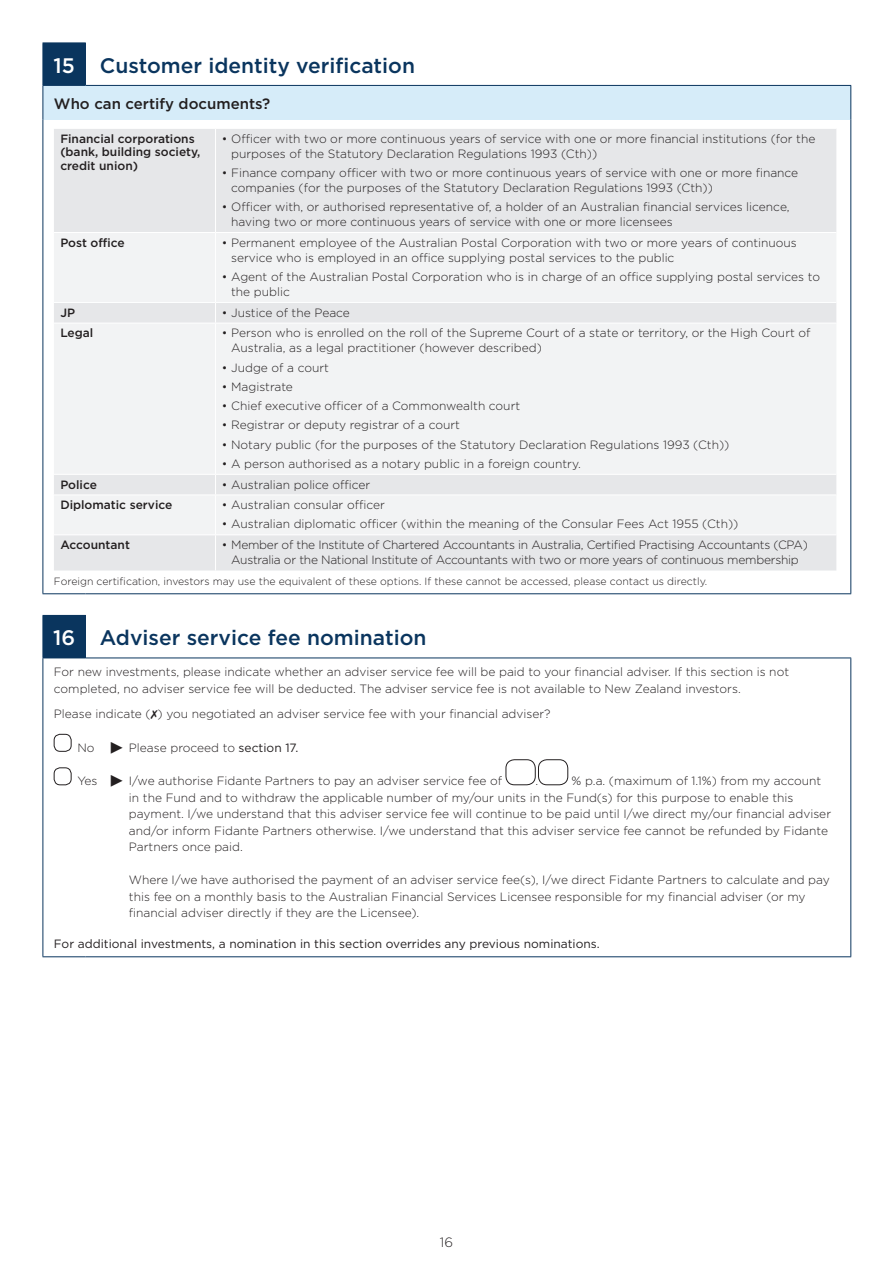
<style>
.page{position:relative;width:893px;height:1263px;background:#fff}
.page>*{position:absolute;margin:0;border:0;box-sizing:border-box;transform-origin:0 0}
.Heading{font:500 21px "Gotham";color:#0a355e}
.Heading-2{font:500 21px "Gotham";color:#fff}
.Sub_Heading{font:500 15px "Gotham";color:#231f20}
.t1{font:300 13.5px "Gotham";color:#231f20}
.Body_TABLES{font:300 12px/15px "Gotham";color:#231f20}
.Body{font:300 12px/16.5px "Gotham";color:#231f20}
.Body_TABLES-2{font:300 12px/15px "Gotham";letter-spacing:-.02em;color:#231f20;text-align:center}
.Sub_Heading_2{font:500 12px/13.5px "Gotham";color:#231f20}
.Body-2{font:12px "Gotham";color:#231f20}
.Body_-_small{font:300 10.5px "Gotham";color:#231f20}
.s1{font-weight:400}
</style>
<div class="page">
<div style="left:43px;top:43px;width:42px;height:42px;background:#0a355e"></div>
<div style="left:43px;top:85px;width:808px;height:34px;background:#d6ecf9"></div>
<hr style="left:43px;top:85px;width:42px;height:1px;background:#0a355e">
<hr style="left:85px;top:43px;width:1px;height:42px;background:#0a355e">
<hr style="left:85px;top:85px;width:766px;height:1px;background:#0a355e">
<hr style="left:43px;top:86px;width:1px;height:33px;background:#0a355e">
<hr style="left:850px;top:86px;width:1px;height:33px;background:#0a355e">
<hr style="left:43px;top:119px;width:1px;height:474px;background:#0a355e">
<hr style="left:43px;top:593px;width:42px;height:1px;background:#0a355e">
<hr style="left:85px;top:593px;width:766px;height:1px;background:#0a355e">
<hr style="left:850px;top:119px;width:1px;height:474px;background:#0a355e">
<div style="left:54px;top:129px;width:782px;height:441px;background:#e6e7e9"></div>
<svg style="left:54px;top:233px;width:782px;height:301px;fill:#f2f3f4"></svg>
<hr style="left:215px;top:129px;width:1px;height:103px;background:#fff">
<hr style="left:54px;top:232px;width:162px;height:1px;background:#fff">
<hr style="left:216px;top:232px;width:620px;height:1px;background:#fff">
<hr style="left:215px;top:233px;width:1px;height:69px;background:#fff">
<hr style="left:54px;top:302px;width:162px;height:1px;background:#fff">
<hr style="left:216px;top:302px;width:620px;height:1px;background:#fff">
<svg style="left:215px;top:303px;width:1px;height:20px"></svg>
<hr style="left:54px;top:323px;width:162px;height:1px;background:#fff">
<hr style="left:216px;top:323px;width:620px;height:1px;background:#fff">
<hr style="left:215px;top:323px;width:1px;height:151px;background:#fff">
<hr style="left:54px;top:474px;width:162px;height:1px;background:#fff">
<hr style="left:216px;top:474px;width:620px;height:1px;background:#fff">
<svg style="left:215px;top:475px;width:1px;height:20px"></svg>
<hr style="left:54px;top:495px;width:162px;height:1px;background:#fff">
<hr style="left:216px;top:495px;width:620px;height:1px;background:#fff">
<hr style="left:215px;top:495px;width:1px;height:39px;background:#fff">
<hr style="left:54px;top:534px;width:162px;height:1px;background:#fff">
<hr style="left:216px;top:534px;width:620px;height:1px;background:#fff">
<hr style="left:215px;top:535px;width:1px;height:35px;background:#fff">
<div style="left:43px;top:615px;width:42px;height:43px;background:#0a355e"></div>
<hr style="left:43px;top:615px;width:43px;height:1px;background:#0a355e">
<hr style="left:85px;top:616px;width:1px;height:41px;background:#0a355e">
<hr style="left:85px;top:657px;width:766px;height:1px;background:#0a355e">
<hr style="left:43px;top:658px;width:1px;height:298px;background:#0a355e">
<hr style="left:43px;top:956px;width:42px;height:1px;background:#0a355e">
<hr style="left:85px;top:956px;width:766px;height:1px;background:#0a355e">
<hr style="left:850px;top:658px;width:1px;height:298px;background:#0a355e">
<div style="left:54px;top:734px;width:17px;height:17px;border:1px solid #231f20;border-radius:6px"></div>
<div style="left:54px;top:768px;width:17px;height:17px;border:1px solid #231f20;border-radius:6px"></div>
<div style="left:506px;top:759px;width:29px;height:26px;border:1px solid #231f20;border-radius:9px"></div>
<div style="left:538px;top:759px;width:30px;height:26px;border:1px solid #231f20;border-radius:9px"></div>
<p class="Heading-2" style="left:53px;top:54px;width:23px">15</p>
<p class="Heading" style="left:100px;top:54px;width:317px">Customer identity verification</p>
<p class="Sub_Heading" style="left:54px;top:95px;width:218px">Who can certify documents?</p>
<p class="Sub_Heading_2" style="left:60px;top:131px;width:142px">Financial corporations (bank, building society, credit union)</p>
<p class="Body_TABLES" style="left:231px;top:131px;width:586px;text-indent:-9px">• Officer with two or more continuous years of service with one or more financial institutions (for the purposes of the Statutory Declaration Regulations 1993 (Cth))</p>
<p class="Body_TABLES" style="left:231px;top:165px;width:569px;text-indent:-9px">• Finance company officer with two or more continuous years of service with one or more finance companies (for the purposes of the Statutory Declaration Regulations 1993 (Cth))</p>
<p class="Body_TABLES" style="left:231px;top:199px;width:560px;text-indent:-9px">• Officer with, or authorised representative of, a holder of an Australian financial services licence, having two or more continuous years of service with one or more licensees</p>
<p class="Sub_Heading_2" style="left:60px;top:235px;width:66px">Post office</p>
<p class="Body_TABLES" style="left:231px;top:235px;width:567px;text-indent:-9px">• Permanent employee of the Australian Postal Corporation with two or more years of continuous service who is employed in an office supplying postal services to the public</p>
<p class="Body_TABLES" style="left:231px;top:269px;width:590px;text-indent:-9px">• Agent of the Australian Postal Corporation who is in charge of an office supplying postal services to the public</p>
<p class="Sub_Heading_2" style="left:60px;top:305px;width:16px">JP</p>
<p class="Body_TABLES" style="left:222px;top:305px;width:130px">• Justice of the Peace</p>
<p class="Sub_Heading_2" style="left:60px;top:326px;width:35px">Legal</p>
<p class="Body_TABLES" style="left:231px;top:325px;width:581px;text-indent:-9px">• Person who is enrolled on the roll of the Supreme Court of a state or territory, or the High Court of<br>Australia, as a legal practitioner (however described)</p>
<p class="Body_TABLES" style="left:222px;top:360px;width:109px">• Judge of a court</p>
<p class="Body_TABLES" style="left:222px;top:379px;width:73px">• Magistrate</p>
<p class="Body_TABLES" style="left:222px;top:398px;width:300px">• Chief executive officer of a Commonwealth court</p>
<p class="Body_TABLES" style="left:222px;top:417px;width:240px">• Registrar or deputy registrar of a court</p>
<p class="Body_TABLES" style="left:222px;top:437px;width:509px">• Notary public (for the purposes of the Statutory Declaration Regulations 1993 (Cth))</p>
<p class="Body_TABLES" style="left:222px;top:456px;width:360px">• A person authorised as a notary public in a foreign country.</p>
<p class="Sub_Heading_2" style="left:60px;top:477px;width:38px">Police</p>
<p class="Body_TABLES" style="left:222px;top:477px;width:150px">• Australian police officer</p>
<p class="Sub_Heading_2" style="left:60px;top:498px;width:114px">Diplomatic service</p>
<p class="Body_TABLES" style="left:222px;top:497px;width:164px">• Australian consular officer</p>
<p class="Body_TABLES" style="left:222px;top:517px;width:518px">• Australian diplomatic officer (within the meaning of the Consular Fees Act 1955 (Cth))</p>
<p class="Sub_Heading_2" style="left:60px;top:538px;width:71px">Accountant</p>
<p class="Body_TABLES-2" style="left:222px;top:537px;width:587px">• Member of the Institute of Chartered Accountants in Australia, Certified Practising Accountants (CPA)<br>Australia or the National Institute of Accountants with two or more years of continuous membership</p>
<p class="Body_-_small" style="left:54px;top:576px;width:655px">Foreign certification, investors may use the equivalent of these options. If these cannot be accessed, please contact us directly.</p>
<p class="Heading-2" style="left:53px;top:626px;width:24px">16</p>
<p class="Heading" style="left:100px;top:626px;width:328px">Adviser service fee nomination</p>
<p class="Body" style="left:54px;top:664px;width:737px">For new investments, please indicate whether an adviser service fee will be paid to your financial adviser. If this section is not completed, no adviser service fee will be deducted. The adviser service fee is not available to New Zealand investors.</p>
<p class="Body" style="left:54px;top:705px;width:498px">Please indicate ( ) you negotiated an adviser service fee with your financial adviser?</p>
<p class="Body" style="left:77px;top:739px;width:19px">No</p>
<p class="Body" style="left:129px;top:739px;width:171px">Please proceed to <span class="s1">section 17.</span></p>
<p class="Body" style="left:77px;top:772px;width:22px">Yes</p>
<p class="Body" style="left:129px;top:772px;width:375px">I/we authorise Fidante Partners to pay an adviser service fee of</p>
<p class="Body" style="left:535px;top:772px;width:4px">.</p>
<p class="Body" style="left:129px;top:772px;width:704px;text-indent:443px">% p.a. (maximum of 1.1%) from my account in the Fund and to withdraw the applicable number of my/our units in the Fund(s) for this purpose to enable this payment. I/we understand that this adviser service fee will continue to be paid until I/we direct my/our financial adviser and/or inform Fidante Partners otherwise. I/we understand that this adviser service fee cannot be refunded by Fidante Partners once paid.</p>
<p class="Body" style="left:129px;top:871px;width:702px">Where I/we have authorised the payment of an adviser service fee(s), I/we direct Fidante Partners to calculate and pay this fee on a monthly basis to the Australian Financial Services Licensee responsible for my financial adviser (or my financial adviser directly if they are the Licensee).</p>
<p class="Body-2" style="left:54px;top:937px;width:547px">For additional investments, a nomination in this section overrides any previous nominations.</p>
<p class="t1" style="left:440px;top:1235px;width:15px">16</p>
</div>
